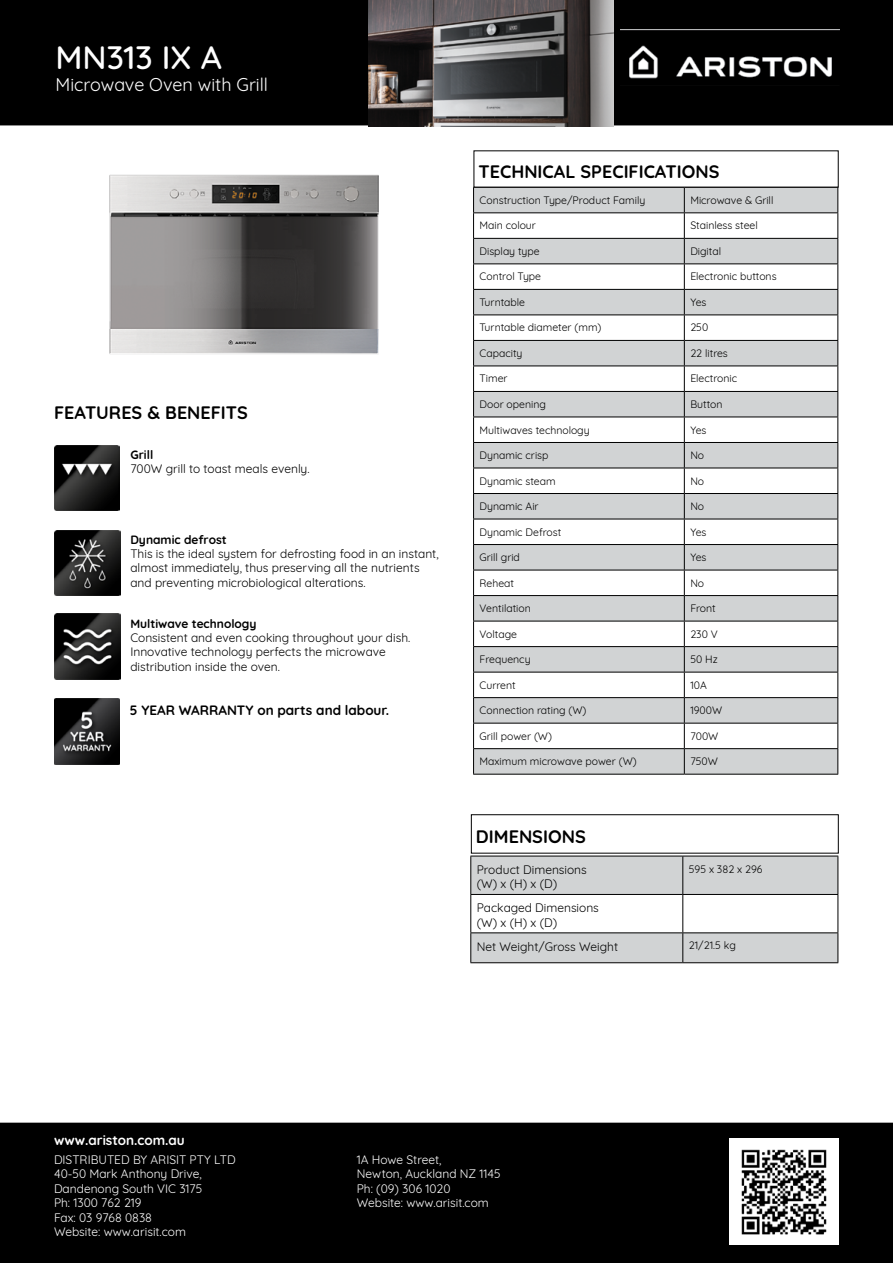
<style>
.page{position:relative;width:893px;height:1263px;background:#fff}
.page>*{position:absolute;margin:0;border:0;box-sizing:border-box;transform-origin:0 0}
.t1{font:500 33px "Quicksand";color:#fff}
.t2{font:700 18px "Quicksand";color:#000}
.t3{font:18px "Quicksand";color:#fff}
.t4{font:700 13.5px "Quicksand";color:#000}
.t5{font:700 13.5px "Quicksand";color:#fff}
.t6{font:12px/14.4px "Quicksand";color:#000}
.t7{font:12px/14.4px "Quicksand";color:#fff}
.t8{font:700 12px "Quicksand";color:#000}
.t9{font:10.5px "Quicksand";color:#000}
</style>
<div class="page">
<img style="left:109px;top:174px;width:270px;height:180px">
<div style="left:1px;top:1px;width:891px;height:124px;background:#000"></div>
<div style="left:0;top:0;width:893px;height:125px;border:2px solid #000"></div>
<img style="left:621px;top:30px;width:218px;height:49px">
<svg style="left:474px;top:188px;width:363px;height:586px;fill:#d1d3d4"></svg>
<hr style="left:473px;top:187px;width:211px;height:1px;background:#000">
<hr style="left:684px;top:187px;width:154px;height:1px;background:#000">
<hr style="left:473px;top:212px;width:211px;height:1px;background:#000">
<hr style="left:684px;top:212px;width:154px;height:1px;background:#000">
<hr style="left:473px;top:238px;width:211px;height:1px;background:#000">
<hr style="left:684px;top:238px;width:154px;height:1px;background:#000">
<hr style="left:473px;top:263px;width:211px;height:1px;background:#000">
<hr style="left:684px;top:263px;width:154px;height:1px;background:#000">
<hr style="left:473px;top:289px;width:211px;height:1px;background:#000">
<hr style="left:684px;top:289px;width:154px;height:1px;background:#000">
<hr style="left:473px;top:314px;width:211px;height:1px;background:#000">
<hr style="left:684px;top:314px;width:154px;height:1px;background:#000">
<hr style="left:473px;top:340px;width:211px;height:1px;background:#000">
<hr style="left:684px;top:340px;width:154px;height:1px;background:#000">
<hr style="left:473px;top:366px;width:211px;height:1px;background:#000">
<hr style="left:684px;top:366px;width:154px;height:1px;background:#000">
<hr style="left:473px;top:391px;width:211px;height:1px;background:#000">
<hr style="left:684px;top:391px;width:154px;height:1px;background:#000">
<hr style="left:473px;top:417px;width:211px;height:1px;background:#000">
<hr style="left:684px;top:417px;width:154px;height:1px;background:#000">
<hr style="left:473px;top:442px;width:211px;height:1px;background:#000">
<hr style="left:684px;top:442px;width:154px;height:1px;background:#000">
<hr style="left:473px;top:468px;width:211px;height:1px;background:#000">
<hr style="left:684px;top:468px;width:154px;height:1px;background:#000">
<hr style="left:473px;top:493px;width:211px;height:1px;background:#000">
<hr style="left:684px;top:493px;width:154px;height:1px;background:#000">
<hr style="left:473px;top:519px;width:211px;height:1px;background:#000">
<hr style="left:684px;top:519px;width:154px;height:1px;background:#000">
<hr style="left:473px;top:544px;width:211px;height:1px;background:#000">
<hr style="left:684px;top:544px;width:154px;height:1px;background:#000">
<hr style="left:473px;top:570px;width:211px;height:1px;background:#000">
<hr style="left:684px;top:570px;width:154px;height:1px;background:#000">
<hr style="left:473px;top:595px;width:211px;height:1px;background:#000">
<hr style="left:684px;top:595px;width:154px;height:1px;background:#000">
<hr style="left:473px;top:621px;width:211px;height:1px;background:#000">
<hr style="left:684px;top:621px;width:154px;height:1px;background:#000">
<hr style="left:473px;top:646px;width:211px;height:1px;background:#000">
<hr style="left:684px;top:646px;width:154px;height:1px;background:#000">
<hr style="left:473px;top:672px;width:211px;height:1px;background:#000">
<hr style="left:684px;top:672px;width:154px;height:1px;background:#000">
<hr style="left:473px;top:697px;width:211px;height:1px;background:#000">
<hr style="left:684px;top:697px;width:154px;height:1px;background:#000">
<hr style="left:473px;top:723px;width:211px;height:1px;background:#000">
<hr style="left:684px;top:723px;width:154px;height:1px;background:#000">
<hr style="left:473px;top:748px;width:211px;height:1px;background:#000">
<svg style="left:473px;top:188px;width:1px;height:586px"></svg>
<hr style="left:684px;top:748px;width:154px;height:1px;background:#000">
<svg style="left:684px;top:188px;width:1px;height:586px"></svg>
<svg style="left:837px;top:188px;width:1px;height:586px"></svg>
<hr style="left:473px;top:774px;width:211px;height:1px;background:#000">
<hr style="left:684px;top:774px;width:154px;height:1px;background:#000">
<div style="left:471px;top:814px;width:368px;height:39px;border:1px solid #000"></div>
<svg style="left:470px;top:856px;width:368px;height:106px"></svg>
<hr style="left:470px;top:962px;width:213px;height:1px;background:#000">
<hr style="left:683px;top:962px;width:155px;height:1px;background:#000">
<div style="left:1px;top:1123px;width:891px;height:139px;background:#000"></div>
<div style="left:0;top:1123px;width:893px;height:140px;border:2px solid #000"></div>
<img style="left:54px;top:699px;width:66px;height:65px">
<img style="left:54px;top:445px;width:66px;height:65px">
<img style="left:55px;top:530px;width:65px;height:65px">
<img style="left:55px;top:613px;width:65px;height:67px">
<img style="left:369px;top:0;width:245px;height:126px">
<img style="left:729px;top:1138px;width:110px;height:107px">
<h1 class="t1" style="left:56px;top:31px;width:168px">MN313 IX A</h1>
<h2 class="t3" style="left:56px;top:71px;width:214px">Microwave Oven with Grill</h2>
<h2 class="t2" style="left:54px;top:397px;width:195px">FEATURES &amp; BENEFITS</h2>
<p class="t8" style="left:130px;top:444px;width:24px">Grill</p>
<p class="t6" style="left:130px;top:460px;width:181px">700W grill to toast meals evenly.</p>
<p class="t8" style="left:130px;top:529px;width:98px">Dynamic defrost</p>
<p class="t6" style="left:130px;top:545px;width:310px">This is the ideal system for defrosting food in an instant, almost immediately, thus preserving all the nutrients and preventing microbiological alterations.</p>
<p class="t8" style="left:130px;top:613px;width:128px">Multiwave technology</p>
<p class="t6" style="left:130px;top:629px;width:281px">Consistent and even cooking throughout your dish.<br>Innovative technology perfects the microwave distribution inside the oven.</p>
<p class="t4" style="left:130px;top:699px;width:261px">5 YEAR WARRANTY on parts and labour.</p>
<h2 class="t2" style="left:479px;top:157px;width:242px">TECHNICAL SPECIFICATIONS</h2>
<p class="t9" style="left:480px;top:192px;width:167px">Construction Type/Product Family</p>
<p class="t9" style="left:690px;top:192px;width:85px">Microwave &amp; Grill</p>
<p class="t9" style="left:480px;top:217px;width:58px">Main colour</p>
<p class="t9" style="left:690px;top:217px;width:69px">Stainless steel</p>
<p class="t9" style="left:480px;top:243px;width:62px">Display type</p>
<p class="t9" style="left:690px;top:243px;width:32px">Digital</p>
<p class="t9" style="left:480px;top:268px;width:63px">Control Type</p>
<p class="t9" style="left:690px;top:268px;width:88px">Electronic buttons</p>
<p class="t9" style="left:480px;top:294px;width:47px">Turntable</p>
<p class="t9" style="left:690px;top:294px;width:18px">Yes</p>
<p class="t9" style="left:480px;top:319px;width:123px">Turntable diameter (mm)</p>
<p class="t9" style="left:690px;top:319px;width:19px">250</p>
<p class="t9" style="left:480px;top:345px;width:44px">Capacity</p>
<p class="t9" style="left:690px;top:345px;width:39px">22 litres</p>
<p class="t9" style="left:480px;top:371px;width:30px">Timer</p>
<p class="t9" style="left:690px;top:371px;width:48px">Electronic</p>
<p class="t9" style="left:480px;top:396px;width:68px">Door opening</p>
<p class="t9" style="left:690px;top:396px;width:34px">Button</p>
<p class="t9" style="left:480px;top:422px;width:112px">Multiwaves technology</p>
<p class="t9" style="left:690px;top:422px;width:18px">Yes</p>
<p class="t9" style="left:480px;top:447px;width:70px">Dynamic crisp</p>
<p class="t9" style="left:690px;top:447px;width:15px">No</p>
<p class="t9" style="left:480px;top:473px;width:78px">Dynamic steam</p>
<p class="t9" style="left:690px;top:473px;width:15px">No</p>
<p class="t9" style="left:480px;top:498px;width:61px">Dynamic Air</p>
<p class="t9" style="left:690px;top:498px;width:15px">No</p>
<p class="t9" style="left:480px;top:524px;width:83px">Dynamic Defrost</p>
<p class="t9" style="left:690px;top:524px;width:18px">Yes</p>
<p class="t9" style="left:480px;top:549px;width:42px">Grill grid</p>
<p class="t9" style="left:690px;top:549px;width:18px">Yes</p>
<p class="t9" style="left:480px;top:575px;width:36px">Reheat</p>
<p class="t9" style="left:690px;top:575px;width:15px">No</p>
<p class="t9" style="left:480px;top:600px;width:53px">Ventilation</p>
<p class="t9" style="left:690px;top:600px;width:27px">Front</p>
<p class="t9" style="left:480px;top:626px;width:39px">Voltage</p>
<p class="t9" style="left:690px;top:626px;width:29px">230 V</p>
<p class="t9" style="left:480px;top:651px;width:53px">Frequency</p>
<p class="t9" style="left:690px;top:651px;width:29px">50 Hz</p>
<p class="t9" style="left:480px;top:677px;width:38px">Current</p>
<p class="t9" style="left:690px;top:677px;width:18px">10A</p>
<p class="t9" style="left:480px;top:702px;width:108px">Connection rating (W)</p>
<p class="t9" style="left:690px;top:702px;width:33px">1900W</p>
<p class="t9" style="left:480px;top:728px;width:74px">Grill power (W)</p>
<p class="t9" style="left:690px;top:728px;width:30px">700W</p>
<p class="t9" style="left:480px;top:753px;width:159px">Maximum microwave power (W)</p>
<p class="t9" style="left:690px;top:753px;width:29px">750W</p>
<h2 class="t2" style="left:476px;top:822px;width:111px">DIMENSIONS</h2>
<p class="t6" style="left:477px;top:861px;width:112px">Product Dimensions (W) x (H) x (D)</p>
<p class="t9" style="left:689px;top:861px;width:75px">595 x 382 x 296</p>
<p class="t6" style="left:477px;top:900px;width:124px">Packaged Dimensions (W) x (H) x (D)</p>
<p class="t6" style="left:477px;top:938px;width:143px">Net Weight/Gross Weight</p>
<p class="t9" style="left:689px;top:937px;width:49px">21/21.5 kg</p>
<p class="t5" style="left:54px;top:1129px;width:132px">www.ariston.com.au</p>
<p class="t7" style="left:54px;top:1151px;width:183px">DISTRIBUTED BY ARISIT PTY LTD<br>40-50 Mark Anthony Drive,<br>Dandenong South VIC 3175<br>Ph: 1300 762 219<br>Fax: 03 9768 0838<br>Website: www.arisit.com</p>
<p class="t7" style="left:357px;top:1151px;width:146px">1A Howe Street,<br>Newton, Auckland NZ 1145<br>Ph: (09) 306 1020<br>Website: www.arisit.com</p>
</div>
